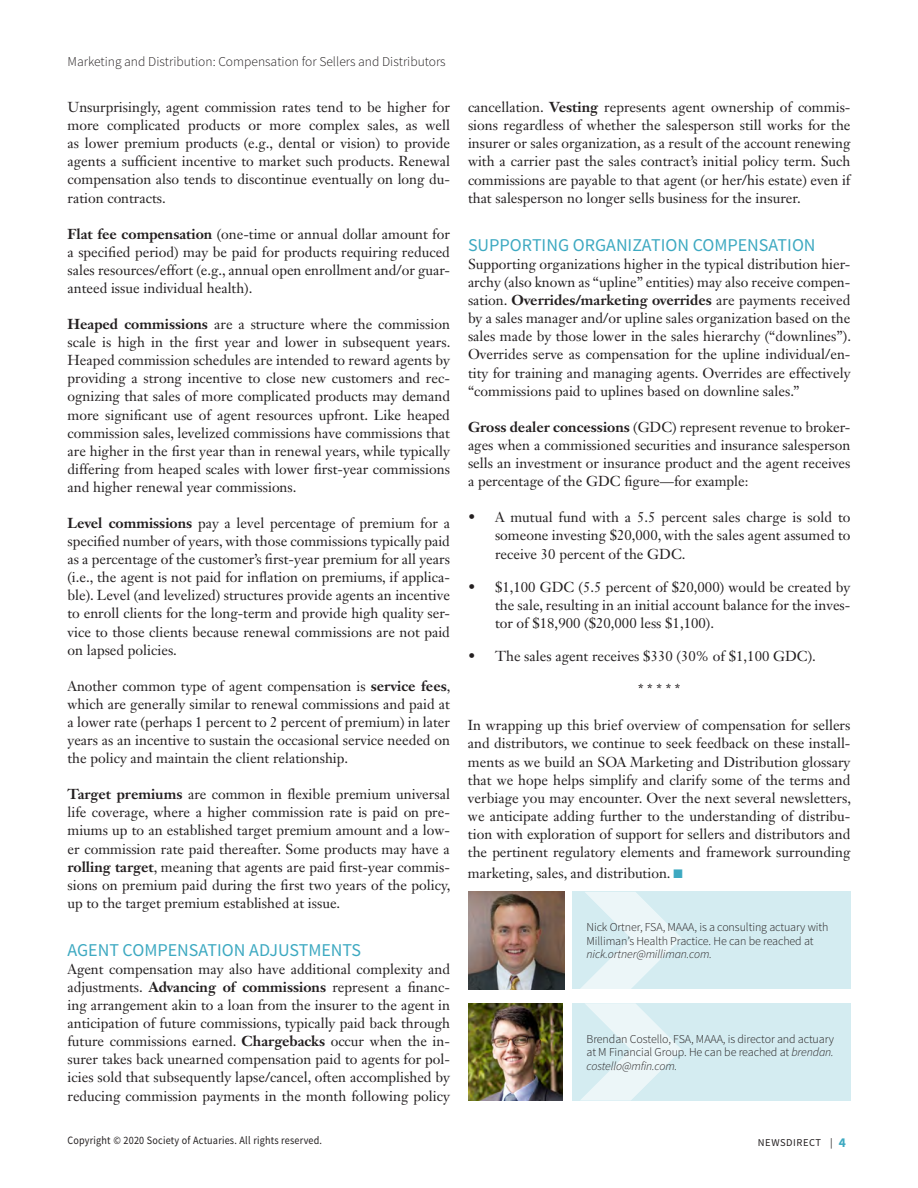
<style>
.page{position:relative;width:918px;height:1188px;background:#fff}
.page>*{position:absolute;margin:0;border:0;box-sizing:border-box;transform-origin:0 0}
.Article_Subhead_A{font:18px "Source Sans Pro";color:#3da9c1}
.Article_Body___space{font:14.25px/18.1px "Janson Text LT Std";color:#231f20;text-align:justify}
.Article_continuining{font:300 13.5px "Source Sans Pro";color:#231f20}
.Author_Info{font:300 12px/13.5px "Source Sans Pro";letter-spacing:-.01em;color:#231f20}
.t1{font:11.25px "Source Sans Pro";letter-spacing:.02em;color:#231f20;scale:.9 1}
.Folio_Right{font:10.5px "Source Sans Pro";letter-spacing:.05em;color:#231f20}
.s1{font-weight:700}
.s2{font-family:"Andale Mono";color:#3da9c1}
.s3{font-style:italic}
.s4{font-weight:700;font-size:13.5px;color:#3da9c1}
</style>
<div class="page">
<div style="left:572px;top:892px;width:278px;height:97px;background:#d4ecf1"></div>
<svg style="left:580px;top:892px;width:101px;height:97px"></svg>
<img style="left:468px;top:892px;width:97px;height:97px">
<div style="left:572px;top:1003px;width:278px;height:98px;background:#d4ecf1"></div>
<svg style="left:581px;top:1003px;width:101px;height:98px"></svg>
<img style="left:468px;top:1003px;width:94px;height:98px">
<p class="Article_continuining" style="left:67px;top:54px;width:380px">Marketing and Distribution: Compensation for Sellers and Distributors</p>
<p class="Article_Body___space" style="left:68px;top:98px;width:384px">Unsurprisingly, agent commission rates tend to be higher for more complicated products or more complex sales, as well as lower premium products (e.g., dental or vision) to provide agents a sufficient incentive to market such products. Renewal compensation also tends to discontinue eventually on long du&shy;ration contracts.</p>
<p class="Article_Body___space" style="left:68px;top:224px;width:384px"><span class="s1">Flat fee compensation</span> (one-time or annual dollar amount for a specified period) may be paid for products requiring reduced sales resources/effort (e.g., annual open enrollment and/or guar&shy;anteed issue individual health).</p>
<p class="Article_Body___space" style="left:68px;top:315px;width:384px"><span class="s1">Heaped commissions</span> are a structure where the commission scale is high in the first year and lower in subsequent years.<br>Heaped commission schedules are intended to reward agents by providing a strong incentive to close new customers and rec&shy;ognizing that sales of more complicated products may demand more significant use of agent resources upfront. Like heaped commission sales, levelized commissions have commissions that are higher in the first year than in renewal years, while typically differing from heaped scales with lower first-year commissions and higher renewal year commissions.</p>
<p class="Article_Body___space" style="left:68px;top:514px;width:384px"><span class="s1">Level commissions</span> pay a level percentage of premium for a specified number of years, with those commissions typically paid as a percentage of the customer’s first-year premium for all years (i.e., the agent is not paid for inflation on premiums, if applica&shy;ble). Level (and levelized) structures provide agents an incentive to enroll clients for the long-term and provide high quality ser&shy;vice to those clients because renewal commissions are not paid on lapsed policies.</p>
<p class="Article_Body___space" style="left:68px;top:677px;width:385px">Another common type of agent compensation is <span class="s1">service fees</span>, which are generally similar to renewal commissions and paid at a lower rate (perhaps 1 percent to 2 percent of premium) in later years as an incentive to sustain the occasional service needed on the policy and maintain the client relationship.</p>
<p class="Article_Body___space" style="left:68px;top:785px;width:385px"><span class="s1">Target premiums</span> are common in flexible premium universal life coverage, where a higher commission rate is paid on pre&shy;miums up to an established target premium amount and a low&shy;er commission rate paid thereafter. Some products may have a <span class="s1">rolling target</span>, meaning that agents are paid first-year commis&shy;sions on premium paid during the first two years of the policy, up to the target premium established at issue.</p>
<p class="Article_Subhead_A" style="left:68px;top:939px;width:295px">AGENT COMPENSATION ADJUSTMENTS</p>
<p class="Article_Body___space" style="left:68px;top:960px;width:384px">Agent compensation may also have additional complexity and adjustments. <span class="s1">Advancing of commissions</span> represent a financ&shy;ing arrangement akin to a loan from the insurer to the agent in anticipation of future commissions, typically paid back through future commissions earned. <span class="s1">Chargebacks</span> occur when the in&shy;surer takes back unearned compensation paid to agents for pol&shy;icies sold that subsequently lapse/cancel, often accomplished by reducing commission payments in the month following policy</p>
<p class="Article_Body___space" style="left:468px;top:98px;width:384px">cancellation. <span class="s1">Vesting</span> represents agent ownership of commis&shy;sions regardless of whether the salesperson still works for the insurer or sales organization, as a result of the account renewing with a carrier past the sales contract’s initial policy term. Such commissions are payable to that agent (or her/his estate) even if that salesperson no longer sells business for the insurer.</p>
<p class="Article_Subhead_A" style="left:468px;top:234px;width:349px">SUPPORTING ORGANIZATION COMPENSATION</p>
<p class="Article_Body___space" style="left:468px;top:255px;width:385px">Supporting organizations higher in the typical distribution hier&shy;archy (also known as “upline” entities) may also receive compen&shy;sation. <span class="s1">Overrides/marketing overrides</span> are payments received by a sales manager and/or upline sales organization based on the sales made by those lower in the sales hierarchy (“downlines”).<br>Overrides serve as compensation for the upline individual/en&shy;tity for training and managing agents. Overrides are effectively “commissions paid to uplines based on downline sales.”</p>
<p class="Article_Body___space" style="left:468px;top:418px;width:384px"><span class="s1">Gross dealer concessions</span> (GDC) represent revenue to broker&shy;ages when a commissioned securities and insurance salesperson sells an investment or insurance product and the agent receives a percentage of the GDC figure—for example:</p>
<p class="Article_Body___space" style="left:495px;top:508px;width:357px;text-indent:-27px">• A mutual fund with a 5.5 percent sales charge is sold to someone investing $20,000, with the sales agent assumed to receive 30 percent of the GDC.</p>
<p class="Article_Body___space" style="left:495px;top:578px;width:357px;text-indent:-27px">• $1,100 GDC (5.5 percent of $20,000) would be created by the sale, resulting in an initial account balance for the inves&shy;tor of $18,900 ($20,000 less $1,100).</p>
<p class="Article_Body___space" style="left:468px;top:647px;width:349px">• The sales agent receives $330 (30% of $1,100 GDC).</p>
<p class="Article_Body___space" style="left:638px;top:680px;width:44px">* * * * *</p>
<p class="Article_Body___space" style="left:468px;top:716px;width:385px">In wrapping up this brief overview of compensation for sellers and distributors, we continue to seek feedback on these install&shy;ments as we build an SOA Marketing and Distribution glossary that we hope helps simplify and clarify some of the terms and verbiage you may encounter. Over the next several newsletters, we anticipate adding further to the understanding of distribu&shy;tion with exploration of support for sellers and distributors and the pertinent regulatory elements and framework surrounding</p>
<p class="Article_Body___space" style="left:468px;top:863px;width:216px">marketing, sales, and distribution. <span class="s2">■</span></p>
<p class="Author_Info" style="left:586px;top:921px;width:243px">Nick Ortner, FSA, MAAA, is a consulting actuary with<br>Milliman’s Health Practice. He can be reached at <span class="s3">nick.ortner@milliman.com.</span></p>
<p class="Author_Info" style="left:586px;top:1032px;width:249px;text-align:justify">Brendan Costello, FSA, MAAA, is director and actuary at M Financial Group. He can be reached at <span class="s3">brendan. costello@mfin.com.</span></p>
<p class="t1" style="left:68px;top:1133px;width:284px">Copyright © 2020 Society of Actuaries. All rights reserved.</p>
<p class="Folio_Right" style="left:758px;top:1136px;width:90px">NEWSDIRECT | <span class="s4">4</span></p>
</div>
